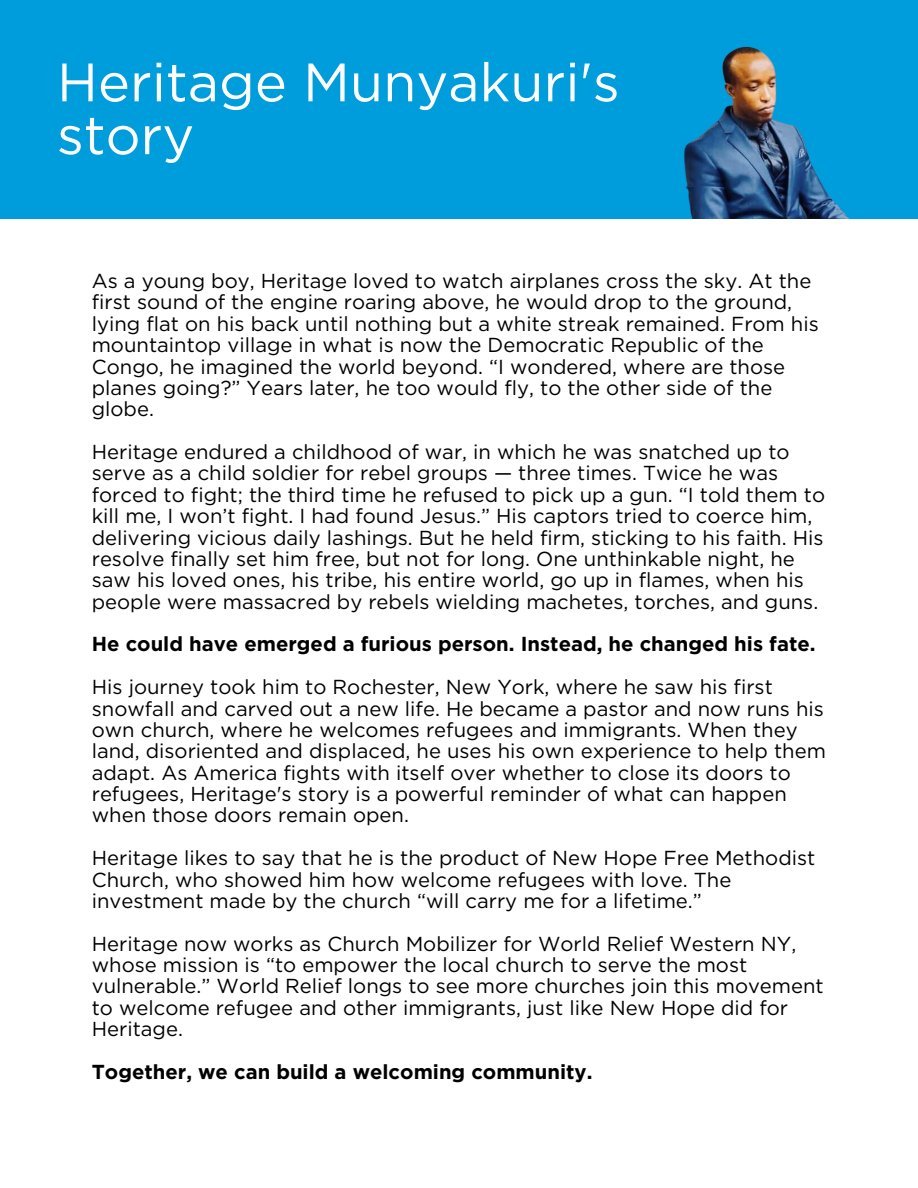
<style>
.page{position:relative;width:918px;height:1188px;background:#fff}
.page>*{position:absolute;margin:0;border:0;box-sizing:border-box;transform-origin:0 0}
.t1{font:54px/52.8px "Gotham";color:#fdfdfc}
.t2{font:20.25px/21.3px "Gotham";color:#000}
.t3{font:700 20.25px "Gotham";color:#000}
</style>
<div class="page">
<div style="left:0;top:0;width:918px;height:218px;background:#009ddc"></div>
<img style="left:684px;top:46px;width:165px;height:172px">
<h1 class="t1" style="left:57px;top:55px;width:564px">Heritage Munyakuri's story</h1>
<p class="t2" style="left:92px;top:270px;width:728px">As a young boy, Heritage loved to watch airplanes cross the sky. At the first sound of the engine roaring above, he would drop to the ground, lying flat on his back until nothing but a white streak remained. From his mountaintop village in what is now the Democratic Republic of the Congo, he imagined the world beyond. “I wondered, where are those planes going?” Years later, he too would fly, to the other side of the globe.</p>
<p class="t2" style="left:92px;top:441px;width:735px">Heritage endured a childhood of war, in which he was snatched up to serve as a child soldier for rebel groups — three times. Twice he was forced to fight; the third time he refused to pick up a gun. “I told them to kill me, I won’t fight. I had found Jesus.” His captors tried to coerce him, delivering vicious daily lashings. But he held firm, sticking to his faith. His resolve finally set him free, but not for long. One unthinkable night, he saw his loved ones, his tribe, his entire world, go up in flames, when his people were massacred by rebels wielding machetes, torches, and guns.</p>
<p class="t3" style="left:92px;top:631px;width:725px">He could have emerged a furious person. Instead, he changed his fate.</p>
<p class="t2" style="left:92px;top:676px;width:736px">His journey took him to Rochester, New York, where he saw his first snowfall and carved out a new life. He became a pastor and now runs his own church, where he welcomes refugees and immigrants. When they land, disoriented and displaced, he uses his own experience to help them adapt. As America fights with itself over whether to close its doors to refugees, Heritage's story is a powerful reminder of what can happen when those doors remain open.</p>
<p class="t2" style="left:92px;top:847px;width:725px">Heritage likes to say that he is the product of New Hope Free Methodist<br>Church, who showed him how welcome refugees with love. The investment made by the church “will carry me for a lifetime.”</p>
<p class="t2" style="left:92px;top:932px;width:733px">Heritage now works as Church Mobilizer for World Relief Western NY, whose mission is “to empower the local church to serve the most vulnerable.” World Relief longs to see more churches join this movement to welcome refugee and other immigrants, just like New Hope did for Heritage.</p>
<p class="t3" style="left:92px;top:1058px;width:502px">Together, we can build a welcoming community.</p>
</div>
